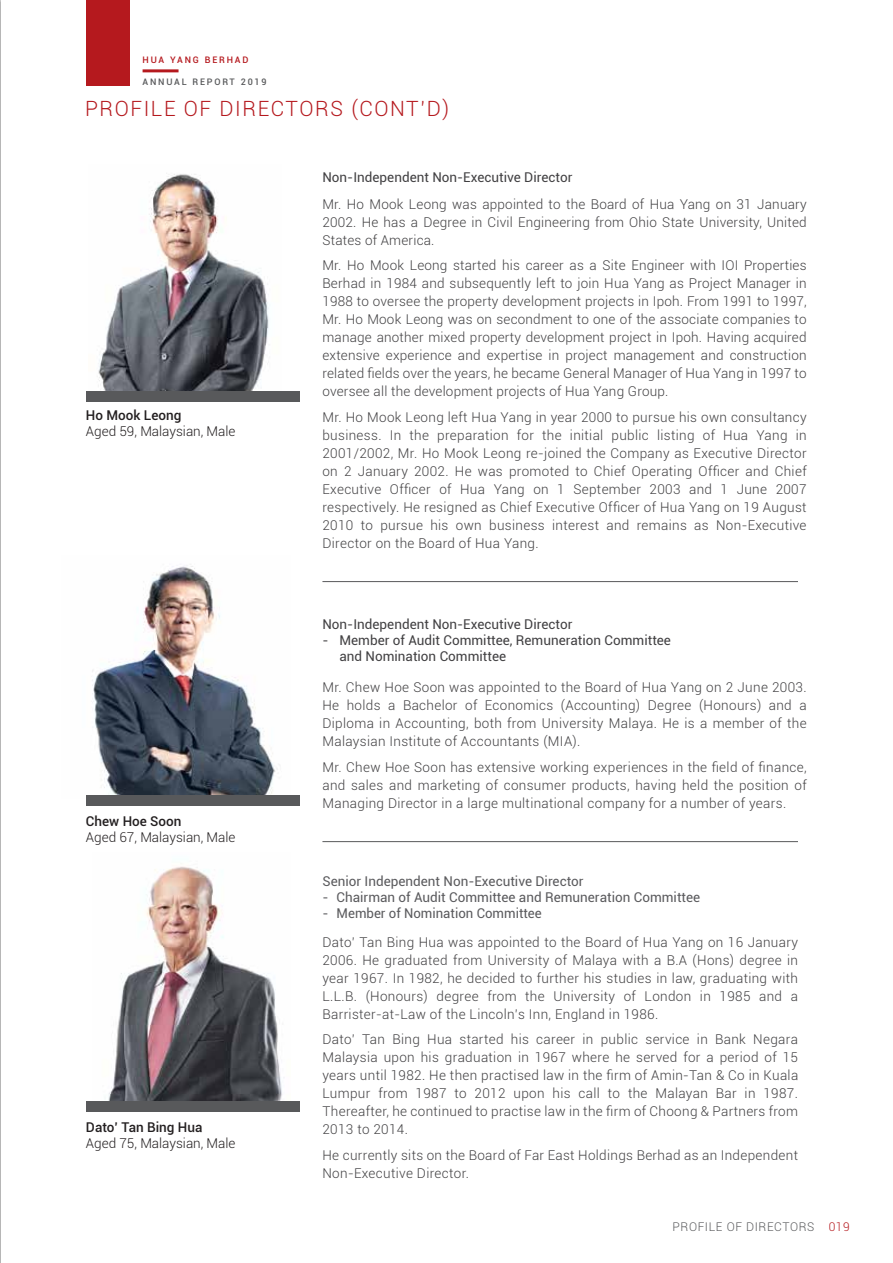
<style>
.page{position:relative;width:893px;height:1263px;background:#fff}
.page>*{position:absolute;margin:0;border:0;box-sizing:border-box;transform-origin:0 0}
.t1{font:300 21px "Roboto";letter-spacing:.075em;color:#b5191e}
.t2{font:300 13.5px/18px "Roboto";letter-spacing:.025em;color:#414042;text-align:justify}
.t3{font:13.5px/16.2px "Roboto";color:#414042}
.t4{font:13.5px "Roboto";color:#5a5a5d}
.t5{font:300 13.5px "Roboto";color:#231f20}
.t6{font:500 13.5px "Roboto";color:#231f20}
.t7{font:300 12px "Roboto";letter-spacing:.05em;color:#58595b}
.t8{font:500 9px "Roboto";letter-spacing:.2em;color:#58595b}
.t9{font:500 9px "Roboto";letter-spacing:.2em;color:#b5191e}
.s1{color:#b5191e}
</style>
<div class="page">
<div style="left:86px;top:0;width:43px;height:85px;background:#b5191e"></div>
<hr style="left:143px;top:69px;width:36px;height:3px;background:#b5191e">
<hr style="left:0;top:0;width:1px;height:1263px;background:#ababab">
<img style="left:98px;top:173px;width:171px;height:218px">
<img style="left:92px;top:566px;width:184px;height:229px">
<img style="left:108px;top:866px;width:174px;height:235px">
<hr style="left:322px;top:581px;width:476px;height:1px;background:#58595b">
<hr style="left:322px;top:841px;width:476px;height:1px;background:#58595b">
<div style="left:86px;top:391px;width:213px;height:11px;background:#58595b"></div>
<div style="left:86px;top:795px;width:213px;height:10px;background:#58595b"></div>
<div style="left:86px;top:1101px;width:213px;height:11px;background:#58595b"></div>
<p class="t9" style="left:143px;top:53px;width:107px">HUA YANG BERHAD</p>
<p class="t8" style="left:143px;top:76px;width:126px">ANNUAL REPORT 2019</p>
<h1 class="t1" style="left:85px;top:94px;width:366px">PROFILE OF DIRECTORS (CONT’D)</h1>
<p class="t6" style="left:86px;top:406px;width:97px">Ho Mook Leong</p>
<p class="t5" style="left:86px;top:422px;width:151px">Aged 59, Malaysian, Male</p>
<p class="t6" style="left:86px;top:811px;width:97px">Chew Hoe Soon</p>
<p class="t5" style="left:86px;top:827px;width:151px">Aged 67, Malaysian, Male</p>
<p class="t6" style="left:86px;top:1118px;width:118px">Dato’ Tan Bing Hua</p>
<p class="t5" style="left:86px;top:1134px;width:151px">Aged 75, Malaysian, Male</p>
<p class="t3" style="left:322px;top:168px;width:252px">Non-Independent Non-Executive Director</p>
<p class="t2" style="left:322px;top:195px;width:486px">Mr. Ho Mook Leong was appointed to the Board of Hua Yang on 31 January 2002. He has a Degree in Civil Engineering from Ohio State University, United States of America.</p>
<p class="t2" style="left:322px;top:256px;width:486px">Mr. Ho Mook Leong started his career as a Site Engineer with IOI Properties Berhad in 1984 and subsequently left to join Hua Yang as Project Manager in 1988 to oversee the property development projects in Ipoh. From 1991 to 1997, Mr. Ho Mook Leong was on secondment to one of the associate companies to manage another mixed property development project in Ipoh. Having acquired extensive experience and expertise in project management and construction related fields over the years, he became General Manager of Hua Yang in 1997 to oversee all the development projects of Hua Yang Group.</p>
<p class="t2" style="left:322px;top:408px;width:486px">Mr. Ho Mook Leong left Hua Yang in year 2000 to pursue his own consultancy business. In the preparation for the initial public listing of Hua Yang in 2001/2002, Mr. Ho Mook Leong re-joined the Company as Executive Director on 2 January 2002. He was promoted to Chief Operating Officer and Chief Executive Officer of Hua Yang on 1 September 2003 and 1 June 2007 respectively. He resigned as Chief Executive Officer of Hua Yang on 19 August 2010 to pursue his own business interest and remains as Non-Executive Director on the Board of Hua Yang.</p>
<p class="t3" style="left:322px;top:615px;width:252px">Non-Independent Non-Executive Director</p>
<p class="t3" style="left:339px;top:632px;width:333px;text-indent:-17px">- Member of Audit Committee, Remuneration Committee and Nomination Committee</p>
<p class="t2" style="left:322px;top:678px;width:486px">Mr. Chew Hoe Soon was appointed to the Board of Hua Yang on 2 June 2003.<br>He holds a Bachelor of Economics (Accounting) Degree (Honours) and a Diploma in Accounting, both from University Malaya. He is a member of the Malaysian Institute of Accountants (MIA).</p>
<p class="t2" style="left:322px;top:757px;width:486px">Mr. Chew Hoe Soon has extensive working experiences in the field of finance, and sales and marketing of consumer products, having held the position of Managing Director in a large multinational company for a number of years.</p>
<p class="t4" style="left:322px;top:871px;width:263px">Senior Independent Non-Executive Director</p>
<p class="t4" style="left:322px;top:888px;width:379px">- Chairman of Audit Committee and Remuneration Committee</p>
<p class="t4" style="left:322px;top:904px;width:221px">- Member of Nomination Committee</p>
<p class="t2" style="left:322px;top:932px;width:477px">Dato’ Tan Bing Hua was appointed to the Board of Hua Yang on 16 January 2006. He graduated from University of Malaya with a B.A (Hons) degree in year 1967. In 1982, he decided to further his studies in law, graduating with L.L.B. (Honours) degree from the University of London in 1985 and a Barrister-at-Law of the Lincoln’s Inn, England in 1986.</p>
<p class="t2" style="left:322px;top:1030px;width:477px">Dato’ Tan Bing Hua started his career in public service in Bank Negara Malaysia upon his graduation in 1967 where he served for a period of 15 years until 1982. He then practised law in the firm of Amin-Tan &amp; Co in Kuala Lumpur from 1987 to 2012 upon his call to the Malayan Bar in 1987.<br>Thereafter, he continued to practise law in the firm of Choong &amp; Partners from 2013 to 2014.</p>
<p class="t2" style="left:322px;top:1145px;width:477px">He currently sits on the Board of Far East Holdings Berhad as an Independent<br>Non-Executive Director.</p>
<p class="t7" style="left:673px;top:1218px;width:179px">PROFILE OF DIRECTORS <span class="s1">019</span></p>
</div>
